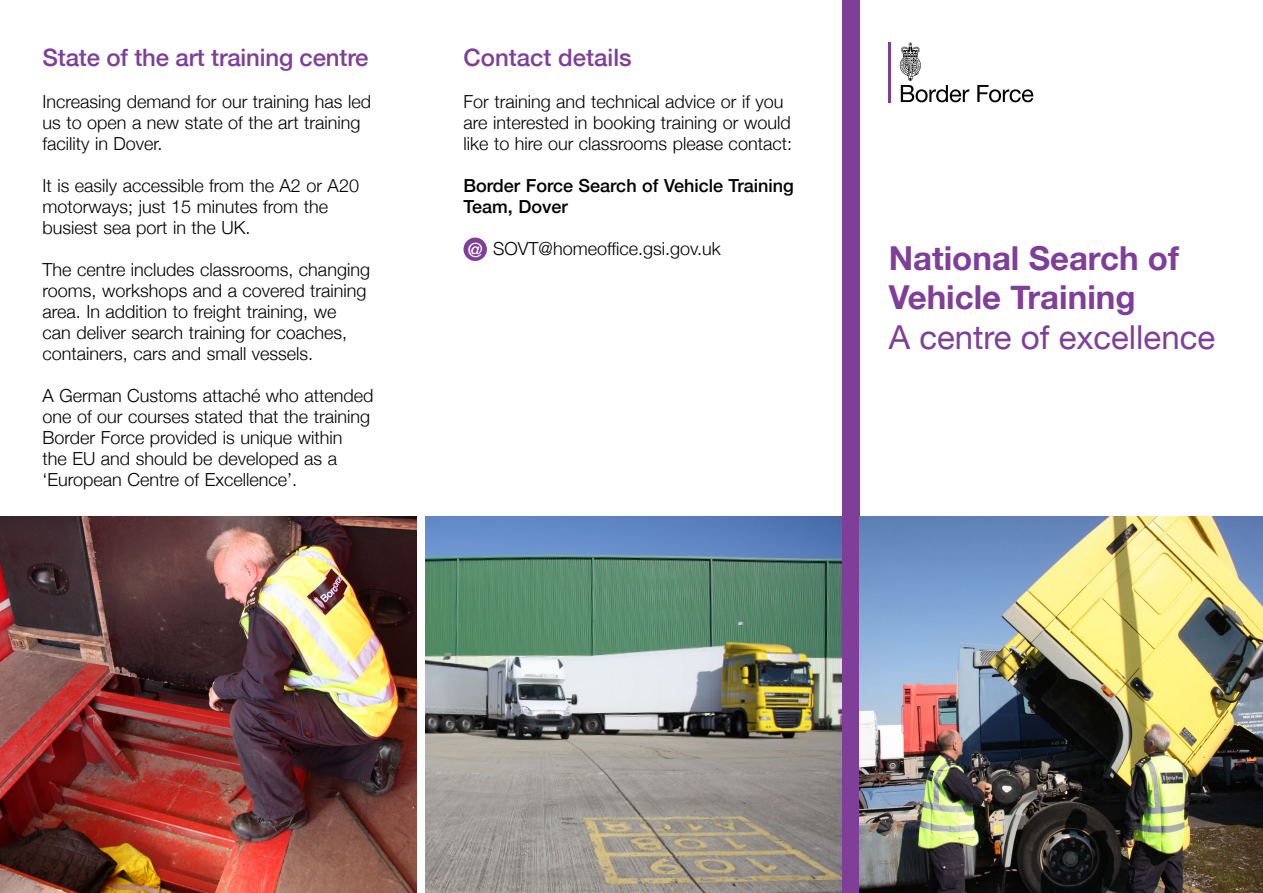
<style>
.page{position:relative;width:1263px;height:893px;background:#fff}
.page>*{position:absolute;margin:0;border:0;box-sizing:border-box;transform-origin:0 0}
.t1{font:700 33px/39.6px "Helvetica Neue";color:#7f3f98}
.t2{font:33px "Helvetica Neue";color:#7f3f98}
.A_heading{font:500 24px "Helvetica Neue";letter-spacing:-.005em;color:#7f3f98}
.Body{font:500 19.5px "Helvetica Neue";color:#fff}
.Body-2{font:300 18px/21px "Helvetica Neue";color:#000}
.Body-3{font:500 18px/21px "Helvetica Neue";color:#000}
</style>
<div class="page">
<div style="left:842px;top:0;width:18px;height:893px;background:#7f3f98"></div>
<hr style="left:889px;top:43px;width:2px;height:60px;background:#7f3f98">
<svg style="left:977px;top:85px;width:56px;height:17px"></svg>
<svg style="left:900px;top:43px;width:69px;height:59px"></svg>
<img style="left:0;top:516px;width:417px;height:377px">
<img style="left:425px;top:516px;width:417px;height:377px">
<img style="left:860px;top:516px;width:403px;height:377px">
<div style="left:463px;top:238px;width:24px;height:23px;background:#7f3f98;border-radius:50%"></div>
<p class="A_heading" style="left:43px;top:38px;width:328px">State of the art training centre</p>
<p class="Body-2" style="left:43px;top:90px;width:330px">Increasing demand for our training has led us to open a new state of the art training facility in Dover.</p>
<p class="Body-2" style="left:43px;top:174px;width:318px">It is easily accessible from the A2 or A20 motorways; just 15 minutes from the busiest sea port in the UK.</p>
<p class="Body-2" style="left:43px;top:258px;width:329px">The centre includes classrooms, changing rooms, workshops and a covered training area. In addition to freight training, we<br>can deliver search training for coaches, containers, cars and small vessels.</p>
<p class="Body-2" style="left:43px;top:384px;width:332px">A German Customs attaché who attended one of our courses stated that the training Border Force provided is unique within<br>the EU and should be developed as a ‘European Centre of Excellence’.</p>
<p class="A_heading" style="left:463px;top:38px;width:170px">Contact details</p>
<p class="Body-2" style="left:463px;top:90px;width:330px">For training and technical advice or if you are interested in booking training or would like to hire our classrooms please contact:</p>
<p class="Body-3" style="left:463px;top:174px;width:332px">Border Force Search of Vehicle Training<br>Team, Dover</p>
<p class="Body" style="left:467px;top:234px;width:17px">@</p>
<p class="Body-2" style="left:493px;top:237px;width:229px">SOVT@homeoffice.gsi.gov.uk</p>
<p class="t1" style="left:889px;top:239px;width:292px">National Search of<br>Vehicle Training</p>
<p class="t2" style="left:889px;top:313px;width:328px">A centre of excellence</p>
</div>
